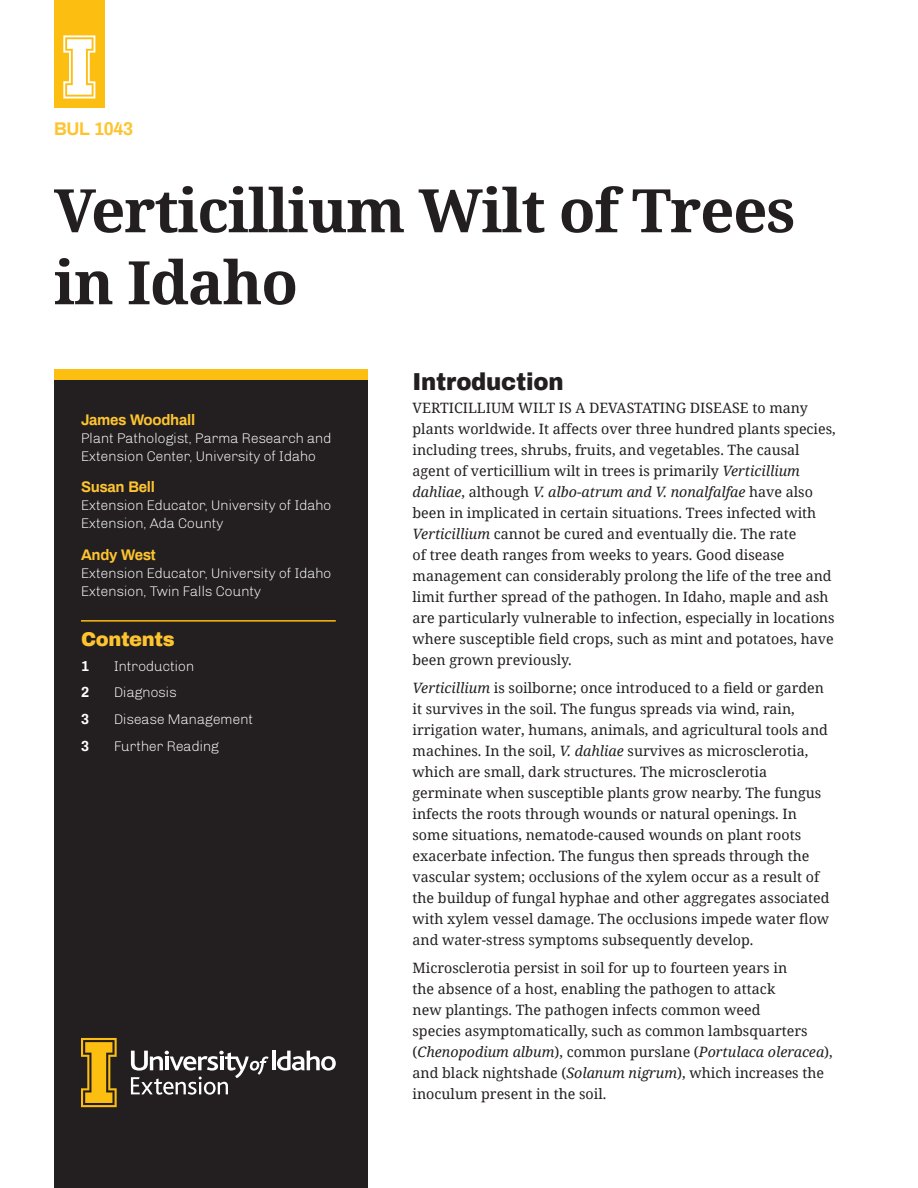
<style>
.page{position:relative;width:918px;height:1188px;background:#fff}
.page>*{position:absolute;margin:0;border:0;box-sizing:border-box;transform-origin:0 0}
.t1{font:700 60px/72px "Noto Serif";letter-spacing:-.02em;color:#231f20}
.t2{font:900 24px "Archivo";letter-spacing:-.01em;color:#231f20;scale:.95 1}
.t3{font:900 19.5px "Archivo";letter-spacing:-.02em;color:#fec430}
.t4{font:700 18px "Archivo";letter-spacing:-.02em;color:#fec430}
.t5{font:700 15px "Archivo";letter-spacing:-.02em;color:#fec430}
.t6{font:14.25px/21px "Noto Serif";color:#231f20}
.t7{font:300 14.25px/18px "Chivo";letter-spacing:-.02em;color:#fff}
.t8{font:700 14.25px "Archivo";color:#fff}
.s1{font-style:italic}
</style>
<div class="page">
<div style="left:54px;top:380px;width:313px;height:808px;background:#231f20"></div>
<div style="left:54px;top:369px;width:313px;height:11px;background:#fdbe12"></div>
<svg style="left:81px;top:1038px;width:36px;height:69px"></svg>
<hr style="left:272px;top:1051px;width:3px;height:19px;background:#fff">
<svg style="left:277px;top:1051px;width:59px;height:20px"></svg>
<svg style="left:131px;top:1051px;width:138px;height:44px"></svg>
<div style="left:54px;top:0;width:51px;height:108px;background:#fdbe12"></div>
<svg style="left:63px;top:35px;width:32px;height:64px"></svg>
<hr style="left:81px;top:620px;width:255px;height:2px;background:#fdbe12">
<p class="t4" style="left:54px;top:116px;width:81px">BUL 1043</p>
<h1 class="t1" style="left:54px;top:173px;width:743px">Verticillium Wilt of Trees in Idaho</h1>
<p class="t5" style="left:81px;top:409px;width:116px">James Woodhall</p>
<p class="t7" style="left:81px;top:429px;width:252px">Plant Pathologist, Parma Research and<br>Extension Center, University of Idaho</p>
<p class="t5" style="left:81px;top:477px;width:75px">Susan Bell</p>
<p class="t7" style="left:81px;top:496px;width:252px">Extension Educator, University of Idaho<br>Extension, Ada County</p>
<p class="t5" style="left:81px;top:544px;width:76px">Andy West</p>
<p class="t7" style="left:81px;top:564px;width:252px">Extension Educator, University of Idaho<br>Extension, Twin Falls County</p>
<h3 class="t3" style="left:81px;top:627px;width:95px">Contents</h3>
<p class="t8" style="left:81px;top:656px;width:9px">1</p>
<p class="t7" style="left:114px;top:657px;width:82px">Introduction</p>
<p class="t8" style="left:81px;top:683px;width:9px">2</p>
<p class="t7" style="left:114px;top:683px;width:64px">Diagnosis</p>
<p class="t8" style="left:81px;top:709px;width:9px">3</p>
<p class="t7" style="left:114px;top:710px;width:141px">Disease Management</p>
<p class="t8" style="left:81px;top:736px;width:9px">3</p>
<p class="t7" style="left:114px;top:737px;width:107px">Further Reading</p>
<h2 class="t2" style="left:413px;top:367px;width:161px">Introduction</h2>
<p class="t6" style="left:413px;top:397px;width:425px">VERTICILLIUM WILT IS A DEVASTATING DISEASE to many plants worldwide. It affects over three hundred plants species, including trees, shrubs, fruits, and vegetables. The causal agent of verticillium wilt in trees is primarily <span class="s1">Verticillium dahliae</span>, although <span class="s1">V. albo-atrum and V. nonalfalfae</span> have also been in implicated in certain situations. Trees infected with <span class="s1">Verticillium</span> cannot be cured and eventually die. The rate<br>of tree death ranges from weeks to years. Good disease management can considerably prolong the life of the tree and limit further spread of the pathogen. In Idaho, maple and ash are particularly vulnerable to infection, especially in locations where susceptible field crops, such as mint and potatoes, have been grown previously.</p>
<p class="t6" style="left:413px;top:677px;width:419px"><span class="s1">Verticillium</span> is soilborne; once introduced to a field or garden it survives in the soil. The fungus spreads via wind, rain, irrigation water, humans, animals, and agricultural tools and machines. In the soil, <span class="s1">V. dahliae</span> survives as microsclerotia, which are small, dark structures. The microsclerotia germinate when susceptible plants grow nearby. The fungus infects the roots through wounds or natural openings. In some situations, nematode-caused wounds on plant roots exacerbate infection. The fungus then spreads through the vascular system; occlusions of the xylem occur as a result of the buildup of fungal hyphae and other aggregates associated with xylem vessel damage. The occlusions impede water flow and water-stress symptoms subsequently develop.</p>
<p class="t6" style="left:413px;top:957px;width:422px">Microsclerotia persist in soil for up to fourteen years in<br>the absence of a host, enabling the pathogen to attack<br>new plantings. The pathogen infects common weed<br>species asymptomatically, such as common lambsquarters (<span class="s1">Chenopodium album</span>), common purslane (<span class="s1">Portulaca oleracea</span>), and black nightshade (<span class="s1">Solanum nigrum</span>), which increases the inoculum present in the soil.</p>
</div>
